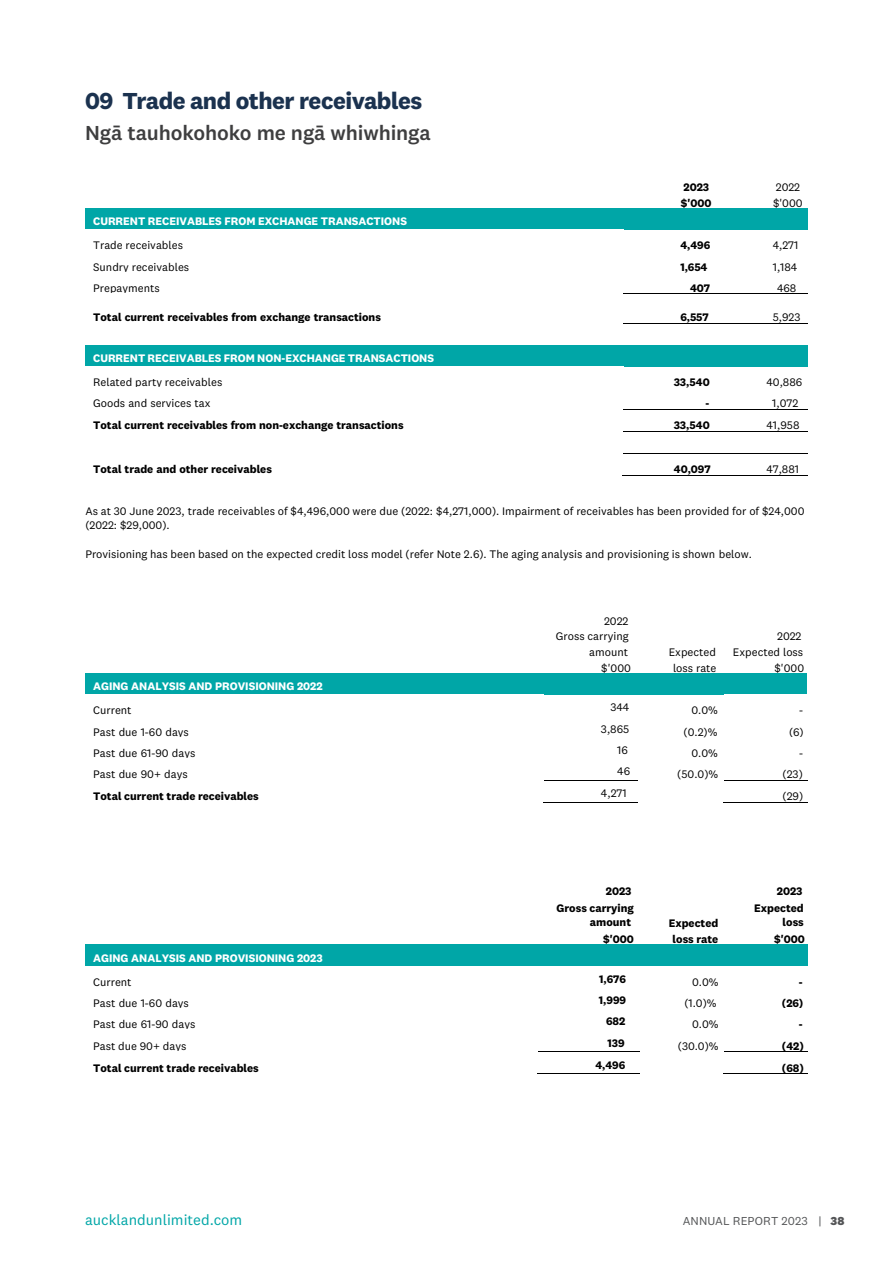
<style>
.page{position:relative;width:893px;height:1263px;background:#fff}
.page>*{position:absolute;margin:0;border:0;box-sizing:border-box;transform-origin:0 0}
.Subhead{font:700 24px "National 2";letter-spacing:-.02em;color:#1b324f}
.NEW_Sub_Heading{font:500 21px "National 2";letter-spacing:-.005em;color:#3e3e3f}
.t1{font:15px "National 2";color:#00a6a7}
.t2{font:700 14.85px "Calibri";color:#000}
.t3{font:12px "National 2";letter-spacing:.005em;color:#545557}
.t4{font:11.4px/15.6px "National 2";color:#000}
.t5{font:700 11.4px/17.2px "National 2";color:#000;text-align:right}
.t6{font:700 11.4px/24.2px "National 2";color:#fff}
.s1{font-weight:400;color:#000}
.s2{font-weight:800}
</style>
<div class="page">
<div style="left:86px;top:208px;width:722px;height:22px;background:#00a6a7"></div>
<hr style="left:623px;top:294px;width:94px;height:1px;background:#000">
<hr style="left:718px;top:294px;width:90px;height:1px;background:#000">
<hr style="left:623px;top:323px;width:94px;height:1px;background:#000">
<hr style="left:718px;top:323px;width:90px;height:1px;background:#000">
<div style="left:86px;top:345px;width:722px;height:21px;background:#00a6a7"></div>
<hr style="left:623px;top:409px;width:94px;height:1px;background:#000">
<hr style="left:718px;top:409px;width:90px;height:1px;background:#000">
<hr style="left:623px;top:431px;width:94px;height:1px;background:#000">
<hr style="left:718px;top:431px;width:90px;height:1px;background:#000">
<hr style="left:623px;top:453px;width:94px;height:1px;background:#000">
<hr style="left:718px;top:453px;width:90px;height:1px;background:#000">
<hr style="left:622px;top:475px;width:95px;height:1px;background:#000">
<hr style="left:717px;top:475px;width:91px;height:1px;background:#000">
<div style="left:86px;top:673px;width:721px;height:21px;background:#00a6a7"></div>
<hr style="left:544px;top:780px;width:93px;height:1px;background:#000">
<hr style="left:724px;top:780px;width:84px;height:1px;background:#000">
<hr style="left:543px;top:802px;width:94px;height:1px;background:#000">
<hr style="left:723px;top:802px;width:85px;height:1px;background:#000">
<div style="left:85px;top:945px;width:453px;height:21px;background:#00a6a7"></div>
<div style="left:538px;top:945px;width:101px;height:21px;background:#00a6a7"></div>
<div style="left:639px;top:945px;width:86px;height:21px;background:#00a6a7"></div>
<div style="left:725px;top:945px;width:83px;height:21px;background:#00a6a7"></div>
<hr style="left:538px;top:1051px;width:101px;height:1px;background:#000">
<hr style="left:725px;top:1051px;width:83px;height:1px;background:#000">
<hr style="left:537px;top:1073px;width:102px;height:1px;background:#000">
<hr style="left:724px;top:1073px;width:84px;height:1px;background:#000">
<p class="Subhead" style="left:85px;top:86px;width:339px">09 Trade and other receivables</p>
<p class="NEW_Sub_Heading" style="left:85px;top:120px;width:347px">Ngā tauhokohoko me ngā whiwhinga</p>
<p class="t2" style="left:85px;top:122px;width:432px">9 Ngā tauhokohoko me ngā whiwhinga / Trade and other receivables</p>
<p class="t6" style="left:93px;top:209px;width:315px">CURRENT RECEIVABLES FROM EXCHANGE TRANSACTIONS<br><span class="s1">Trade receivables</span></p>
<p class="t5" style="left:681px;top:179px;width:32px;line-height:15.6px;text-align:left">2023 $'000</p>
<p class="t4" style="left:773px;top:179px;width:31px">2022 $'000</p>
<p class="t5" style="left:680px;top:237px;width:31px">4,496</p>
<p class="t4" style="left:773px;top:238px;width:27px">4,271</p>
<p class="t4" style="left:93px;top:259px;width:98px">Sundry receivables</p>
<p class="t5" style="left:680px;top:258px;width:29px">1,654</p>
<p class="t4" style="left:773px;top:259px;width:26px">1,184</p>
<p class="t4" style="left:93px;top:280px;width:68px">Prepayments</p>
<p class="t5" style="left:690px;top:279px;width:22px">407</p>
<p class="t4" style="left:777px;top:280px;width:21px">468</p>
<p class="t5" style="left:93px;top:309px;width:289px">Total current receivables from exchange transactions</p>
<p class="t5" style="left:680px;top:309px;width:30px">6,557</p>
<p class="t4" style="left:773px;top:310px;width:29px">5,923</p>
<p class="t6" style="left:93px;top:346px;width:342px">CURRENT RECEIVABLES FROM NON-EXCHANGE TRANSACTIONS<br><span class="s1">Related party receivables</span></p>
<p class="t5" style="left:674px;top:373px;width:38px">33,540</p>
<p class="t4" style="left:766px;top:374px;width:38px">40,886</p>
<p class="t4" style="left:93px;top:395px;width:119px">Goods and services tax</p>
<p class="t5" style="left:706px;top:395px;width:5px">-</p>
<p class="t4" style="left:772px;top:395px;width:28px">1,072</p>
<p class="t5" style="left:93px;top:417px;width:312px">Total current receivables from non-exchange transactions</p>
<p class="t5" style="left:674px;top:417px;width:38px">33,540</p>
<p class="t4" style="left:766px;top:417px;width:35px">41,958</p>
<p class="t5" style="left:93px;top:461px;width:180px">Total trade and other receivables</p>
<p class="t5" style="left:674px;top:461px;width:38px">40,097</p>
<p class="t4" style="left:766px;top:461px;width:34px">47,881</p>
<p class="t4" style="left:85px;top:504px;width:721px;line-height:13.8px">As at 30 June 2023, trade receivables of $4,496,000 were due (2022: $4,271,000). Impairment of receivables has been provided for of $24,000 (2022: $29,000).</p>
<p class="t4" style="left:85px;top:546px;width:668px">Provisioning has been based on the expected credit loss model (refer Note 2.6). The aging analysis and provisioning is shown below.</p>
<p class="t6" style="left:93px;top:674px;width:231px">AGING ANALYSIS AND PROVISIONING 2022<br><span class="s1">Current</span></p>
<p class="t4" style="left:556px;top:613px;width:77px;text-align:right">2022<br>Gross carrying amount<br>$'000</p>
<p class="t4" style="left:669px;top:644px;width:49px;text-align:center">Expected loss rate</p>
<p class="t4" style="left:733px;top:629px;width:73px;text-align:right">2022<br>Expected loss $'000</p>
<p class="t4" style="left:610px;top:699px;width:20px">344</p>
<p class="t4" style="left:691px;top:702px;width:28px">0.0%</p>
<p class="t4" style="left:799px;top:702px;width:5px">-</p>
<p class="t4" style="left:93px;top:724px;width:97px">Past due 1-60 days</p>
<p class="t4" style="left:601px;top:721px;width:30px">3,865</p>
<p class="t4" style="left:684px;top:724px;width:35px">(0.2)%</p>
<p class="t4" style="left:789px;top:724px;width:16px">(6)</p>
<p class="t4" style="left:93px;top:745px;width:104px">Past due 61-90 days</p>
<p class="t4" style="left:617px;top:742px;width:12px">16</p>
<p class="t4" style="left:691px;top:745px;width:28px">0.0%</p>
<p class="t4" style="left:799px;top:745px;width:5px">-</p>
<p class="t4" style="left:93px;top:766px;width:96px">Past due 90+ days</p>
<p class="t4" style="left:617px;top:763px;width:14px">46</p>
<p class="t4" style="left:677px;top:766px;width:42px">(50.0)%</p>
<p class="t4" style="left:783px;top:766px;width:22px">(23)</p>
<p class="t5" style="left:93px;top:787px;width:167px">Total current trade receivables</p>
<p class="t4" style="left:601px;top:785px;width:27px">4,271</p>
<p class="t4" style="left:783px;top:788px;width:22px">(29)</p>
<p class="t6" style="left:93px;top:945px;width:231px">AGING ANALYSIS AND PROVISIONING 2023<br><span class="s1">Current</span></p>
<p class="t5" style="left:557px;top:882px;width:79px">2023<br>Gross carrying</p>
<p class="t5" style="left:590px;top:913px;width:45px">amount $'000</p>
<p class="t5" style="left:669px;top:916px;width:51px;line-height:15.6px;text-align:center">Expected loss rate</p>
<p class="t5" style="left:754px;top:882px;width:51px">2023<br>Expected</p>
<p class="t5" style="left:774px;top:913px;width:32px">loss $'000</p>
<p class="t5" style="left:599px;top:970px;width:28px">1,676</p>
<p class="t4" style="left:692px;top:974px;width:28px">0.0%</p>
<p class="t5" style="left:799px;top:973px;width:5px">-</p>
<p class="t4" style="left:93px;top:995px;width:97px">Past due 1-60 days</p>
<p class="t5" style="left:599px;top:991px;width:29px">1,999</p>
<p class="t4" style="left:684px;top:995px;width:34px">(1.0)%</p>
<p class="t5" style="left:782px;top:994px;width:23px">(26)</p>
<p class="t4" style="left:93px;top:1016px;width:104px">Past due 61-90 days</p>
<p class="t5" style="left:606px;top:1013px;width:21px">682</p>
<p class="t4" style="left:692px;top:1016px;width:28px">0.0%</p>
<p class="t5" style="left:799px;top:1015px;width:5px">-</p>
<p class="t4" style="left:93px;top:1038px;width:95px">Past due 90+ days</p>
<p class="t5" style="left:607px;top:1034px;width:19px">139</p>
<p class="t4" style="left:678px;top:1038px;width:42px">(30.0)%</p>
<p class="t5" style="left:782px;top:1037px;width:23px">(42)</p>
<p class="t5" style="left:93px;top:1059px;width:167px">Total current trade receivables</p>
<p class="t5" style="left:595px;top:1056px;width:31px">4,496</p>
<p class="t5" style="left:782px;top:1059px;width:23px">(68)</p>
<h3 class="t1" style="left:85px;top:1211px;width:159px">aucklandunlimited.com</h3>
<p class="t3" style="left:683px;top:1214px;width:163px">ANNUAL REPORT 2023 | <span class="s2">38</span></p>
</div>
